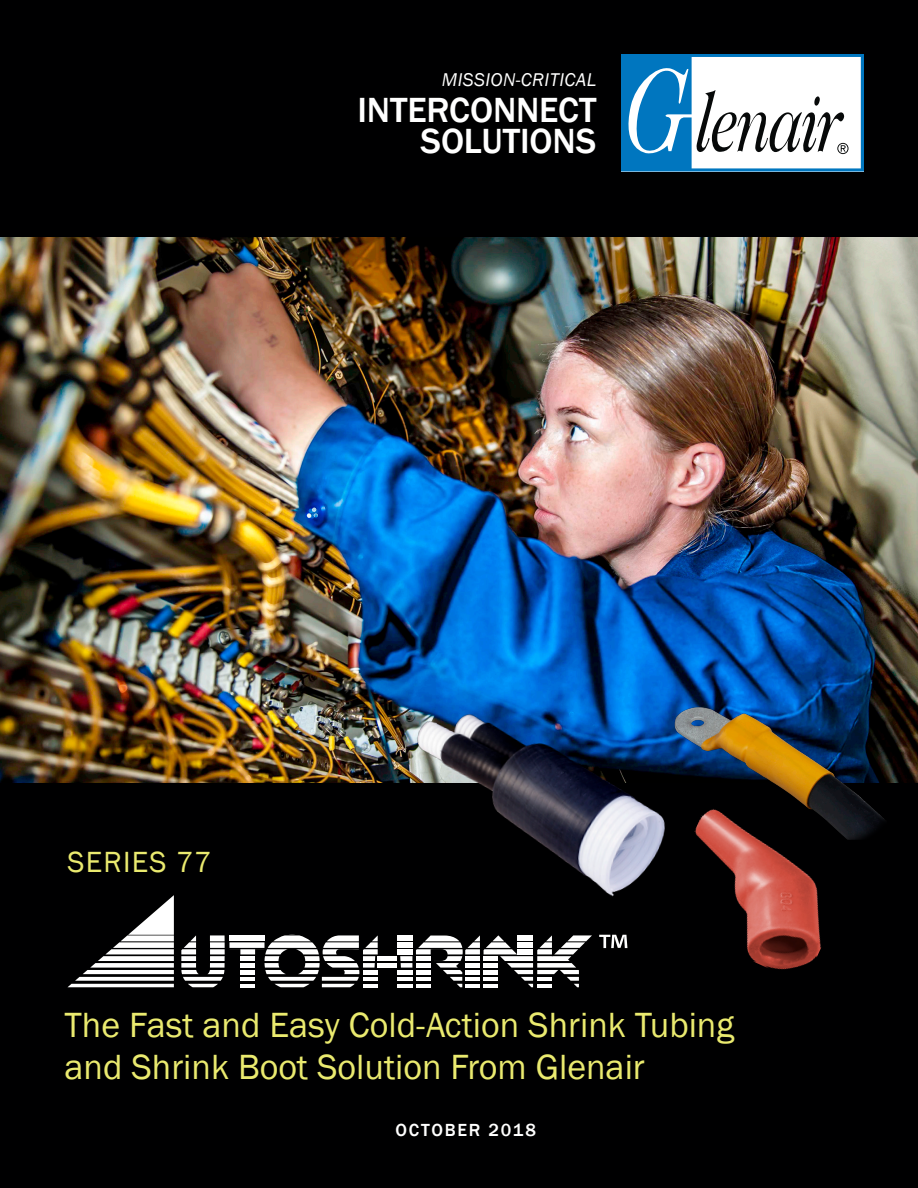
<style>
.page{position:relative;width:918px;height:1188px;background:#000001}
.page>*{position:absolute;margin:0;border:0;box-sizing:border-box;transform-origin:0 0}
.FC_subhead{font:36px/42px "Franklin Gothic";color:#eaea6f}
.t1{font:500 36px/31.2px "Franklin Gothic";letter-spacing:-.005em;color:#fff;text-align:right}
.FC_pre_head{font:30px "Franklin Gothic";letter-spacing:.04em;color:#eaea6f}
.t2{font:italic 19.05px "Franklin Gothic";letter-spacing:.02em;color:#fff}
.FC_date{font:500 18px "Franklin Gothic";letter-spacing:.1em;color:#fff}
</style>
<div class="page">
<svg style="left:621px;top:54px;width:243px;height:118px;background:#a1c4da"></svg>
<img style="left:0;top:238px;width:918px;height:544px">
<div style="left:401px;top:963px;width:11px;height:5px;background:#fff"></div>
<div style="left:378px;top:956px;width:19px;height:5px;background:#fff"></div>
<div style="left:378px;top:963px;width:19px;height:5px;background:#fff"></div>
<div style="left:400px;top:956px;width:12px;height:5px;background:#fff"></div>
<div style="left:397px;top:949px;width:15px;height:5px;background:#fff"></div>
<hr style="left:397px;top:970px;width:15px;height:4px;background:#fff">
<div style="left:397px;top:935px;width:15px;height:6px;background:#fff"></div>
<svg style="left:68px;top:895px;width:106px;height:92px"></svg>
<div style="left:397px;top:942px;width:15px;height:6px;background:#fff"></div>
<svg style="left:416px;top:935px;width:176px;height:52px"></svg>
<hr style="left:416px;top:977px;width:15px;height:4px;background:#fff">
<hr style="left:397px;top:977px;width:15px;height:4px;background:#fff">
<hr style="left:397px;top:984px;width:15px;height:3px;background:#fff">
<hr style="left:537px;top:977px;width:15px;height:4px;background:#fff">
<hr style="left:416px;top:984px;width:15px;height:3px;background:#fff">
<hr style="left:537px;top:984px;width:15px;height:3px;background:#fff">
<hr style="left:484px;top:984px;width:14px;height:3px;background:#fff">
<hr style="left:465px;top:984px;width:15px;height:3px;background:#fff">
<svg style="left:181px;top:935px;width:197px;height:52px"></svg>
<hr style="left:240px;top:984px;width:15px;height:3px;background:#fff">
<svg style="left:599px;top:935px;width:28px;height:13px"></svg>
<img style="left:662px;top:689px;width:224px;height:150px">
<img style="left:395px;top:704px;width:289px;height:193px">
<img style="left:655px;top:806px;width:200px;height:164px">
<p class="t2" style="left:442px;top:67px;width:156px">MISSION-CRITICAL</p>
<p class="t1" style="left:358px;top:95px;width:240px">INTERCONNECT<br>SOLUTIONS</p>
<p class="FC_pre_head" style="left:68px;top:844px;width:146px">SERIES 77</p>
<p class="FC_subhead" style="left:64px;top:1005px;width:671px">The Fast and Easy Cold-Action Shrink Tubing and Shrink Boot Solution From Glenair</p>
<p class="FC_date" style="left:396px;top:1119px;width:142px">OCTOBER 2018</p>
</div>
